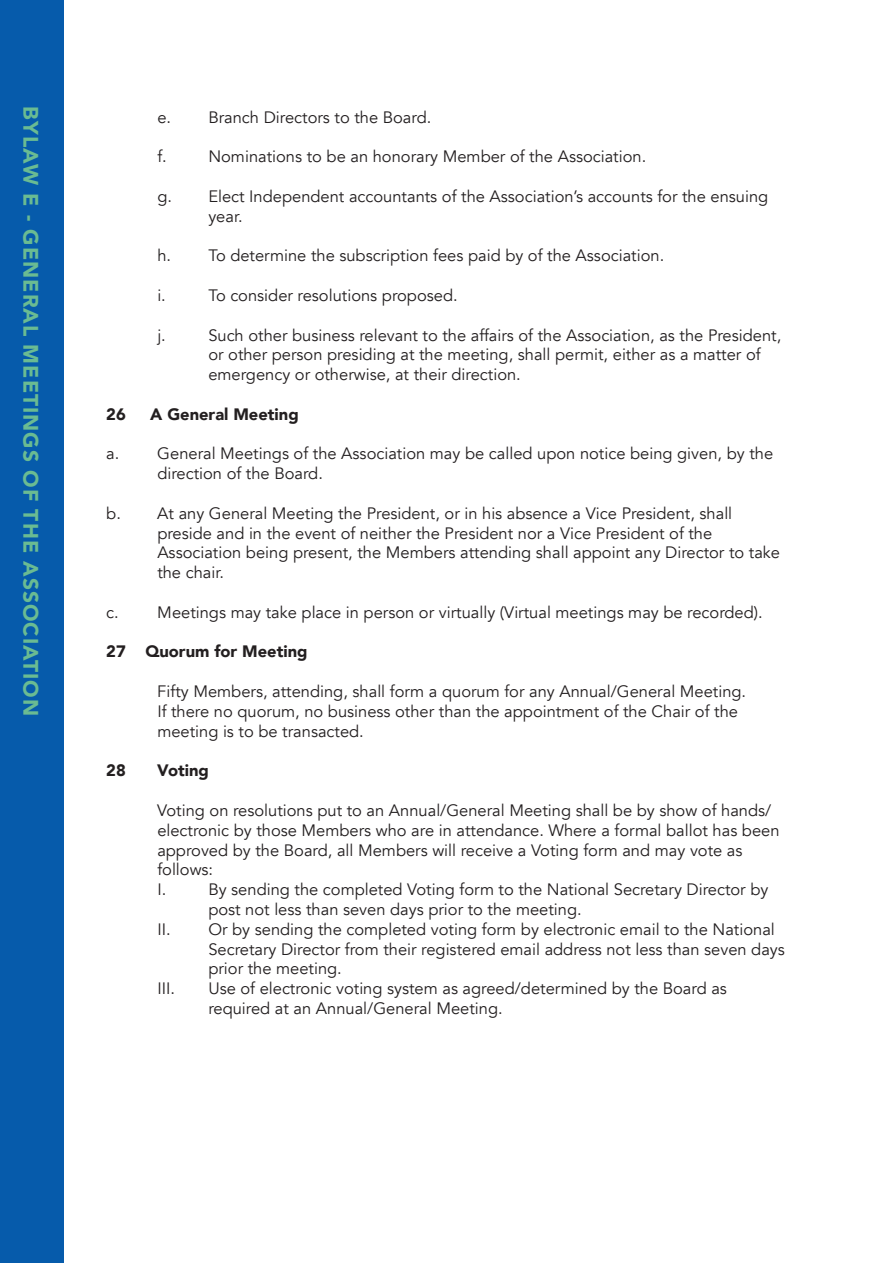
<style>
.page{position:relative;width:893px;height:1263px;background:#fff}
.page>*{position:absolute;margin:0;border:0;box-sizing:border-box;transform-origin:0 0}
.t1{font:900 21px "Avenir";letter-spacing:.05em;color:#6abb92}
.t2{font:16.5px/19.8px "Avenir";color:#231f20}
.t3{font:900 16.5px "Avenir";color:#231f20}
</style>
<div class="page">
<div style="left:0;top:0;width:64px;height:1263px;background:#065bab"></div>
<p class="t1" style="left:49px;top:106px;width:611px;rotate:90deg">BYLAW E - GENERAL MEETINGS OF THE ASSOCIATION</p>
<p class="t2" style="left:157px;top:108px;width:276px">e. Branch Directors to the Board.</p>
<p class="t2" style="left:157px;top:147px;width:11px">f.</p>
<p class="t2" style="left:208px;top:147px;width:439px">Nominations to be an honorary Member of the Association.</p>
<p class="t2" style="left:208px;top:187px;width:561px;text-indent:-51px">g. Elect Independent accountants of the Association’s accounts for the ensuing year.</p>
<p class="t2" style="left:157px;top:246px;width:508px">h. To determine the subscription fees paid by of the Association.</p>
<p class="t2" style="left:157px;top:286px;width:10px">i.</p>
<p class="t2" style="left:208px;top:286px;width:251px">To consider resolutions proposed.</p>
<p class="t2" style="left:157px;top:325px;width:10px">j.</p>
<p class="t2" style="left:208px;top:325px;width:574px">Such other business relevant to the affairs of the Association, as the President, or other person presiding at the meeting, shall permit, either as a matter of emergency or otherwise, at their direction.</p>
<p class="t3" style="left:106px;top:400px;width:21px">26</p>
<p class="t3" style="left:150px;top:400px;width:150px">A General Meeting</p>
<p class="t2" style="left:157px;top:444px;width:617px;text-indent:-51px">a. General Meetings of the Association may be called upon notice being given, by the direction of the Board.</p>
<p class="t2" style="left:157px;top:504px;width:624px;text-indent:-51px">b. At any General Meeting the President, or in his absence a Vice President, shall preside and in the event of neither the President nor a Vice President of the Association being present, the Members attending shall appoint any Director to take the chair.</p>
<p class="t2" style="left:106px;top:603px;width:658px">c. Meetings may take place in person or virtually (Virtual meetings may be recorded).</p>
<p class="t3" style="left:106px;top:638px;width:203px">27 Quorum for Meeting</p>
<p class="t2" style="left:157px;top:682px;width:590px">Fifty Members, attending, shall form a quorum for any Annual/General Meeting.<br>If there no quorum, no business other than the appointment of the Chair of the meeting is to be transacted.</p>
<p class="t3" style="left:106px;top:756px;width:21px">28</p>
<p class="t3" style="left:157px;top:756px;width:53px">Voting</p>
<p class="t2" style="left:157px;top:801px;width:624px">Voting on resolutions put to an Annual/General Meeting shall be by show of hands/ electronic by those Members who are in attendance. Where a formal ballot has been approved by the Board, all Members will receive a Voting form and may vote as follows:<br>I.</p>
<p class="t2" style="left:208px;top:880px;width:562px">By sending the completed Voting form to the National Secretary Director by</p>
<p class="t2" style="left:208px;top:900px;width:375px">post not less than seven days prior to the meeting.</p>
<p class="t2" style="left:157px;top:919px;width:619px">II. Or by sending the completed voting form by electronic email to the National</p>
<p class="t2" style="left:208px;top:939px;width:578px">Secretary Director from their registered email address not less than seven days</p>
<p class="t2" style="left:208px;top:959px;width:135px">prior the meeting.</p>
<p class="t2" style="left:157px;top:979px;width:19px">III.</p>
<p class="t2" style="left:208px;top:979px;width:520px">Use of electronic voting system as agreed/determined by the Board as required at an Annual/General Meeting.</p>
</div>
